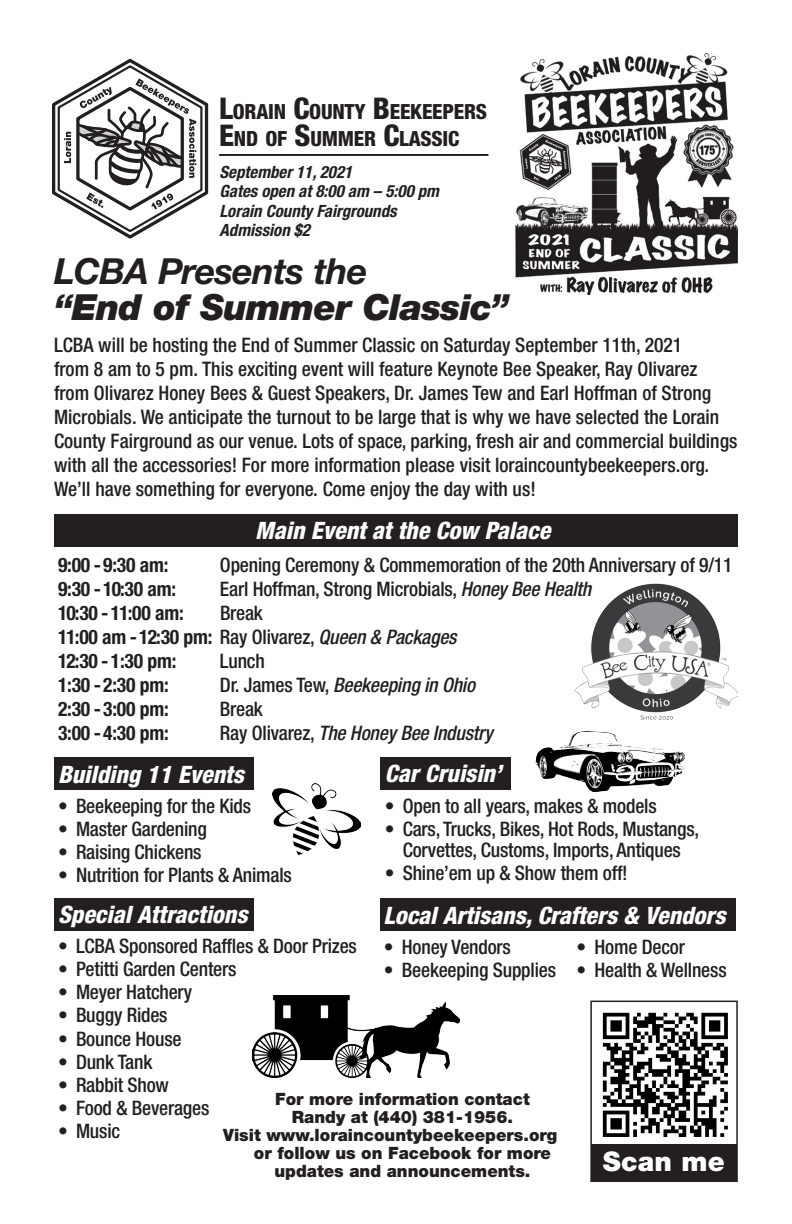
<style>
.page{position:relative;width:792px;height:1224px;background:#fff}
.page>*{position:absolute;margin:0;border:0;box-sizing:border-box;transform-origin:0 0}
._2012_intro_text{font:italic 900 36px "Helvetica Neue LT Std";letter-spacing:-.025em;color:#231f20}
._2012_intro_text-2{font:italic 700 36px "Helvetica Neue LT Std";letter-spacing:-.025em;color:#231f20}
.End_of_Summer_Text{font:900 27px "Helvetica Neue LT Std";letter-spacing:.01em;color:#fff}
.header_reverse{font:italic 800 condensed 24px "Helvetica Neue LT Std";color:#fff}
._2020_item_number{font:800 condensed 21px/27.4px "Helvetica Neue LT Std";letter-spacing:-.01em;color:#231f20}
.End_of_Summer_Text-2{font:500 condensed 20px/24px "Helvetica Neue LT Std";color:#231f20}
.bulleted_text{font:500 condensed 20px/21px "Helvetica Neue LT Std";letter-spacing:-.01em;color:#231f20;text-align:center}
.End_of_Summer_Text-3{font:700 condensed 20px "Helvetica Neue LT Std";letter-spacing:-.01em;color:#231f20}
.End_of_Summer_Text-4{font:italic 500 condensed 20px "Helvetica Neue LT Std";letter-spacing:-.01em;color:#231f20}
.End_of_Summer_Text-5{font:900 17px/18px "Helvetica Neue LT Std";color:#231f20;text-align:center}
._2020_item_number-2{font:italic 700 condensed 16.8px "Helvetica Neue LT Std";color:#231f20}
.s1{font-size:29.8px}
.s2{font-style:italic}
.s3{font-weight:500}
.s4{font-weight:500;font-style:italic}
.s5{font-style:normal}
</style>
<div class="page">
<div style="left:54px;top:515px;width:684px;height:32px;background:#231f20"></div>
<div style="left:54px;top:757px;width:199px;height:33px;background:#231f20"></div>
<div style="left:54px;top:898px;width:199px;height:32px;background:#231f20"></div>
<div style="left:380px;top:757px;width:131px;height:33px;background:#231f20"></div>
<div style="left:380px;top:898px;width:356px;height:33px;background:#231f20"></div>
<hr style="left:219px;top:154px;width:269px;height:2px;background:#231f20">
<svg style="left:52px;top:58px;width:157px;height:181px"></svg>
<img style="left:515px;top:54px;width:223px;height:241px">
<img style="left:535px;top:731px;width:150px;height:60px">
<img style="left:252px;top:996px;width:207px;height:81px">
<img style="left:574px;top:583px;width:164px;height:137px">
<img style="left:272px;top:783px;width:88px;height:71px">
<img style="left:591px;top:1000px;width:144px;height:137px">
<div style="left:590px;top:1001px;width:148px;height:181px;border:2px solid #231f20"></div>
<div style="left:591px;top:1144px;width:146px;height:37px;background:#231f20"></div>
<p class="_2020_item_number" style="left:219px;top:97px;width:269px"><span class="s1">L</span>ORAIN <span class="s1">C</span>OUNTY <span class="s1">B</span>EEKEEPERS<br><span class="s1">E</span>ND OF <span class="s1">S</span>UMMER <span class="s1">C</span>LASSIC</p>
<p class="_2020_item_number-2" style="left:219px;top:161px;width:134px">September 11, 2021</p>
<p class="_2020_item_number-2" style="left:219px;top:181px;width:221px">Gates open at 8:00 am – 5:00 pm</p>
<p class="_2020_item_number-2" style="left:219px;top:200px;width:179px">Lorain County Fairgrounds</p>
<p class="_2020_item_number-2" style="left:219px;top:220px;width:92px">Admission $2</p>
<p class="_2012_intro_text-2" style="left:54px;top:249px;width:315px">LCBA Presents the</p>
<p class="_2012_intro_text" style="left:54px;top:285px;width:457px">“End of Summer Classic”</p>
<p class="End_of_Summer_Text-2" style="left:54px;top:333px;width:685px">LCBA will be hosting the End of Summer Classic on Saturday September 11th, 2021<br>from 8 am to 5 pm. This exciting event will feature Keynote Bee Speaker, Ray Olivarez from Olivarez Honey Bees &amp; Guest Speakers, Dr. James Tew and Earl Hoffman of Strong Microbials. We anticipate the turnout to be large that is why we have selected the Lorain County Fairground as our venue. Lots of space, parking, fresh air and commercial buildings with all the accessories! For more information please visit loraincountybeekeepers.org.<br>We’ll have something for everyone. Come enjoy the day with us!</p>
<p class="header_reverse" style="left:255px;top:515px;width:297px">Main Event at the Cow Palace</p>
<p class="End_of_Summer_Text-3" style="left:58px;top:553px;width:112px">9:00 - 9:30 am:</p>
<p class="End_of_Summer_Text-2" style="left:220px;top:553px;width:514px">Opening Ceremony &amp; Commemoration of the 20th Anniversary of 9/11</p>
<p class="End_of_Summer_Text-3" style="left:58px;top:577px;width:120px">9:30 - 10:30 am:</p>
<p class="End_of_Summer_Text-2" style="left:220px;top:577px;width:373px">Earl Hoffman, Strong Microbials, <span class="s2">Honey Bee Health</span></p>
<p class="End_of_Summer_Text-3" style="left:58px;top:601px;width:127px">10:30 - 11:00 am:</p>
<p class="End_of_Summer_Text-2" style="left:220px;top:601px;width:45px">Break</p>
<p class="End_of_Summer_Text-3" style="left:58px;top:625px;width:400px">11:00 am - 12:30 pm: <span class="s3">Ray Olivarez,</span> <span class="s4">Queen &amp; Packages</span></p>
<p class="End_of_Summer_Text-3" style="left:58px;top:649px;width:120px">12:30 - 1:30 pm:</p>
<p class="End_of_Summer_Text-2" style="left:220px;top:649px;width:46px">Lunch</p>
<p class="End_of_Summer_Text-3" style="left:58px;top:673px;width:112px">1:30 - 2:30 pm:</p>
<p class="End_of_Summer_Text-4" style="left:220px;top:673px;width:257px"><span class="s5">Dr. James Tew,</span> Beekeeping in Ohio</p>
<p class="End_of_Summer_Text-3" style="left:58px;top:697px;width:112px">2:30 - 3:00 pm:</p>
<p class="End_of_Summer_Text-2" style="left:220px;top:697px;width:45px">Break</p>
<p class="End_of_Summer_Text-3" style="left:58px;top:721px;width:112px">3:00 - 4:30 pm:</p>
<p class="End_of_Summer_Text-4" style="left:220px;top:721px;width:274px"><span class="s5">Ray Olivarez,</span> The Honey Bee Industry</p>
<p class="header_reverse" style="left:385px;top:759px;width:118px">Car Cruisin’</p>
<p class="bulleted_text" style="left:385px;top:795px;width:273px">• Open to all years, makes &amp; models</p>
<p class="bulleted_text" style="left:385px;top:818px;width:316px">• Cars, Trucks, Bikes, Hot Rods, Mustangs,<br>Corvettes, Customs, Imports, Antiques</p>
<p class="bulleted_text" style="left:385px;top:862px;width:244px">• Shine’em up &amp; Show them off!</p>
<p class="header_reverse" style="left:384px;top:900px;width:344px">Local Artisans, Crafters &amp; Vendors</p>
<p class="header_reverse" style="left:58px;top:759px;width:187px">Building 11 Events</p>
<p class="bulleted_text" style="left:58px;top:795px;width:195px">• Beekeeping for the Kids</p>
<p class="bulleted_text" style="left:58px;top:818px;width:150px">• Master Gardening</p>
<p class="bulleted_text" style="left:58px;top:841px;width:145px">• Raising Chickens</p>
<p class="bulleted_text" style="left:58px;top:865px;width:235px">• Nutrition for Plants &amp; Animals</p>
<p class="header_reverse" style="left:58px;top:899px;width:191px">Special Attractions</p>
<p class="bulleted_text" style="left:58px;top:935px;width:300px">• LCBA Sponsored Raffles &amp; Door Prizes</p>
<p class="bulleted_text" style="left:58px;top:958px;width:180px">• Petitti Garden Centers</p>
<p class="bulleted_text" style="left:58px;top:981px;width:136px">• Meyer Hatchery</p>
<p class="bulleted_text" style="left:58px;top:1005px;width:111px">• Buggy Rides</p>
<p class="bulleted_text" style="left:58px;top:1028px;width:125px">• Bounce House</p>
<p class="bulleted_text" style="left:58px;top:1051px;width:96px">• Dunk Tank</p>
<p class="bulleted_text" style="left:58px;top:1074px;width:112px">• Rabbit Show</p>
<p class="bulleted_text" style="left:58px;top:1097px;width:153px">• Food &amp; Beverages</p>
<p class="bulleted_text" style="left:58px;top:1120px;width:64px">• Music</p>
<p class="bulleted_text" style="left:384px;top:936px;width:129px">• Honey Vendors</p>
<p class="bulleted_text" style="left:384px;top:959px;width:174px">• Beekeeping Supplies</p>
<p class="bulleted_text" style="left:576px;top:936px;width:110px">• Home Decor</p>
<p class="bulleted_text" style="left:576px;top:959px;width:152px">• Health &amp; Wellness</p>
<p class="End_of_Summer_Text-5" style="left:275px;top:1089px;width:256px">For more information contact<br>Randy at (440) 381-1956.</p>
<p class="End_of_Summer_Text-5" style="left:223px;top:1125px;width:336px">Visit www.loraincountybeekeepers.org</p>
<p class="End_of_Summer_Text-5" style="left:254px;top:1143px;width:299px">or follow us on Facebook for more</p>
<p class="End_of_Summer_Text-5" style="left:274px;top:1161px;width:258px">updates and announcements.</p>
<p class="End_of_Summer_Text" style="left:603px;top:1146px;width:124px">Scan me</p>
</div>
